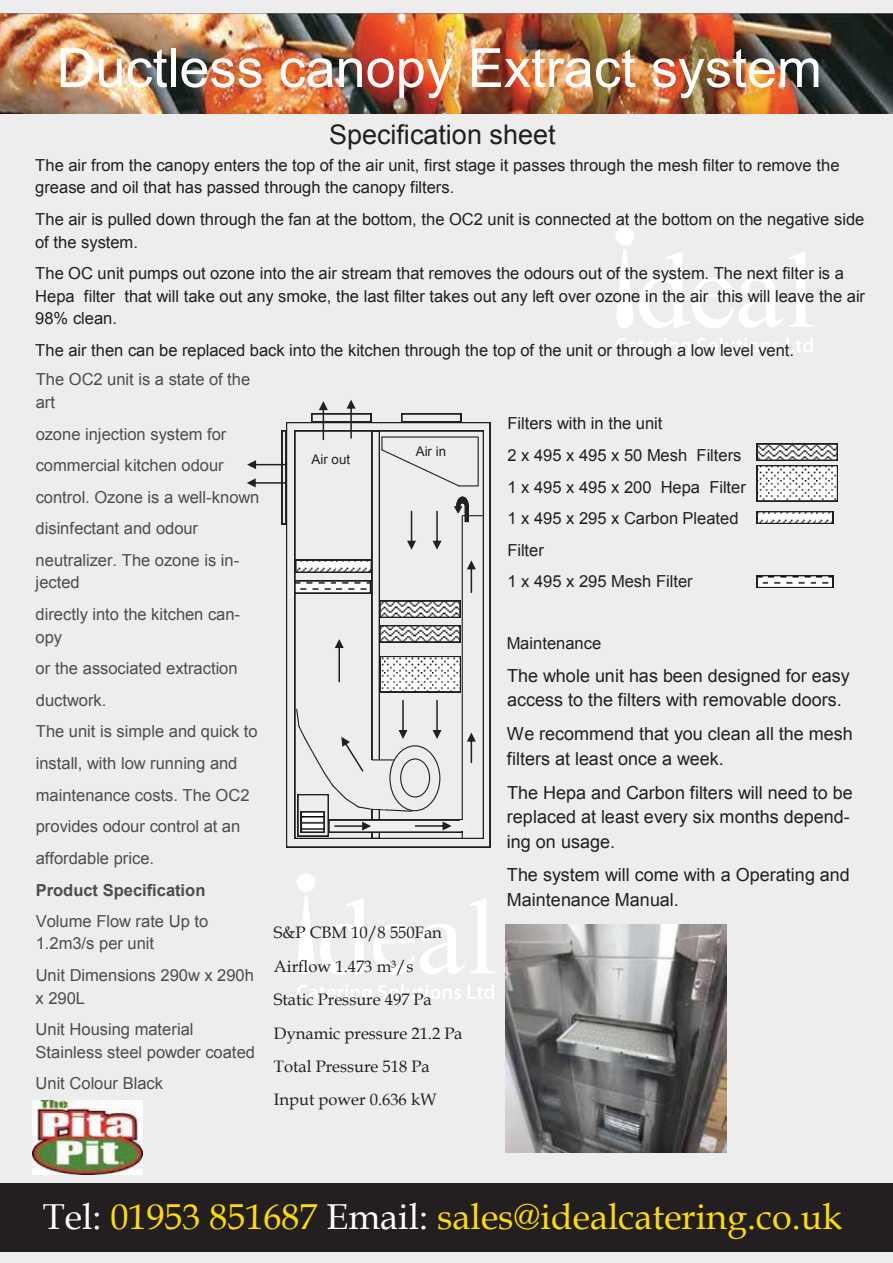
<style>
.page{position:relative;width:893px;height:1263px;background:#ededee}
.page>*{position:absolute;margin:0;border:0;box-sizing:border-box;transform-origin:0 0}
.t1{font:54px "Arial";color:#fff}
.t2{font:36px "Book Antiqua";color:#fd0}
.t3{font:27px "Arial";color:#231f20}
.t4{font:18px/24.6px "Arial";color:#231f20}
.t5{font:16.5px/31.7px "Arial";color:#231f20}
.t6{font:16.5px/31.7px "Arial";color:#4d4d4f}
.t7{font:16.5px/33.5px "Book Antiqua";color:#231f20}
.t8{font:13.35px "Arial";letter-spacing:-.005em;color:#231f20}
.s1{color:#4d4d4f}
.s2{font-weight:700}
.s3{color:#fff}
</style>
<div class="page">
<svg style="left:298px;top:896px;width:196px;height:79px"></svg>
<div style="left:297px;top:873px;width:18px;height:19px;background:#fff;border-radius:50%"></div>
<svg style="left:297px;top:984px;width:197px;height:19px"></svg>
<svg style="left:639px;top:252px;width:174px;height:76px"></svg>
<svg style="left:616px;top:249px;width:17px;height:79px"></svg>
<div style="left:615px;top:227px;width:19px;height:18px;background:#fff;border-radius:50%"></div>
<svg style="left:616px;top:338px;width:197px;height:18px"></svg>
<svg style="left:286px;top:422px;width:204px;height:425px"></svg>
<svg style="left:247px;top:431px;width:39px;height:93px"></svg>
<svg style="left:295px;top:400px;width:189px;height:439px"></svg>
<img style="left:505px;top:925px;width:221px;height:227px">
<svg style="left:757px;top:511px;width:76px;height:13px"></svg>
<svg style="left:757px;top:444px;width:81px;height:57px"></svg>
<svg style="left:757px;top:575px;width:76px;height:13px"></svg>
<img style="left:32px;top:1101px;width:111px;height:73px">
<img style="left:0;top:14px;width:893px;height:100px">
<div style="left:0;top:1183px;width:893px;height:68px;background:#231f20"></div>
<p class="t1" style="left:57px;top:33px;width:767px">Ductless canopy Extract system</p>
<p class="t3" style="left:329px;top:116px;width:228px">Specification sheet</p>
<p class="t5" style="left:35px;top:154px;width:806px;line-height:22.5px">The air from the canopy enters the top of the air unit, first stage it passes through the mesh filter to remove the grease and oil that has passed through the canopy filters.</p>
<p class="t5" style="left:35px;top:208px;width:831px;line-height:22.5px">The air is pulled down through the fan at the bottom, the OC2 unit is connected at the bottom on the negative side of the system.</p>
<p class="t5" style="left:35px;top:262px;width:831px;line-height:22.6px">The OC unit pumps out ozone into the air stream that removes the odours out of the system. The next filter is a<br>Hepa filter that will take out any smoke, the last filter takes out any left over ozone in the air this will leave the air<br>98% clean.</p>
<p class="t5" style="left:35px;top:336px;width:760px;line-height:29.4px">The air then can be replaced back into the kitchen through the top of the unit or through a low level vent.<br><span class="s1">The OC2 unit is a state of the</span></p>
<p class="t6" style="left:36px;top:386px;width:225px">art<br>ozone injection system for commercial kitchen odour control. Ozone is a well-known disinfectant and odour neutralizer. The ozone is in-</p>
<p class="t6" style="left:36px;top:567px;width:206px">jected<br>directly into the kitchen can-</p>
<p class="t6" style="left:36px;top:621px;width:224px">opy<br>or the associated extraction ductwork.<br>The unit is simple and quick to install, with low running and maintenance costs. The OC2 provides odour control at an affordable price.<br><span class="s2">Product Specification<br></span>Volume Flow rate Up to</p>
<p class="t6" style="left:36px;top:928px;width:220px">1.2m3/s per unit<br>Unit Dimensions 290w x 290h</p>
<p class="t6" style="left:36px;top:982px;width:159px">x 290L<br>Unit Housing material</p>
<p class="t6" style="left:36px;top:1036px;width:221px">Stainless steel powder coated<br>Unit Colour Black</p>
<p class="t5" style="left:507px;top:408px;width:240px">Filters with in the unit<br>2 x 495 x 495 x 50 Mesh Filters<br>1 x 495 x 495 x 200 Hepa Filter<br>1 x 495 x 295 x Carbon Pleated<br>Filter<br>1 x 495 x 295 Mesh Filter</p>
<p class="t8" style="left:416px;top:442px;width:32px">Air in</p>
<p class="t8" style="left:312px;top:451px;width:40px">Air out</p>
<p class="t5" style="left:507px;top:628px;width:96px">Maintenance</p>
<p class="t4" style="left:507px;top:663px;width:344px">The whole unit has been designed for easy access to the filters with removable doors.</p>
<p class="t4" style="left:507px;top:722px;width:347px">We recommend that you clean all the mesh filters at least once a week.</p>
<p class="t4" style="left:507px;top:780px;width:347px">The Hepa and Carbon filters will need to be replaced at least every six months depend&shy;ing on usage.</p>
<p class="t4" style="left:507px;top:863px;width:344px">The system will come with a Operating and<br>Maintenance Manual.</p>
<p class="t7" style="left:274px;top:915px;width:190px">S&amp;P CBM 10/8 550Fan<br>Airflow 1.473 m³/s<br>Static Pressure 497 Pa<br>Dynamic pressure 21.2 Pa<br>Total Pressure 518 Pa<br>Input power 0.636 kW</p>
<p class="t2" style="left:43px;top:1191px;width:801px"><span class="s3">Tel:</span> 01953 851687 <span class="s3">Email:</span> sales@idealcatering.co.uk</p>
</div>
